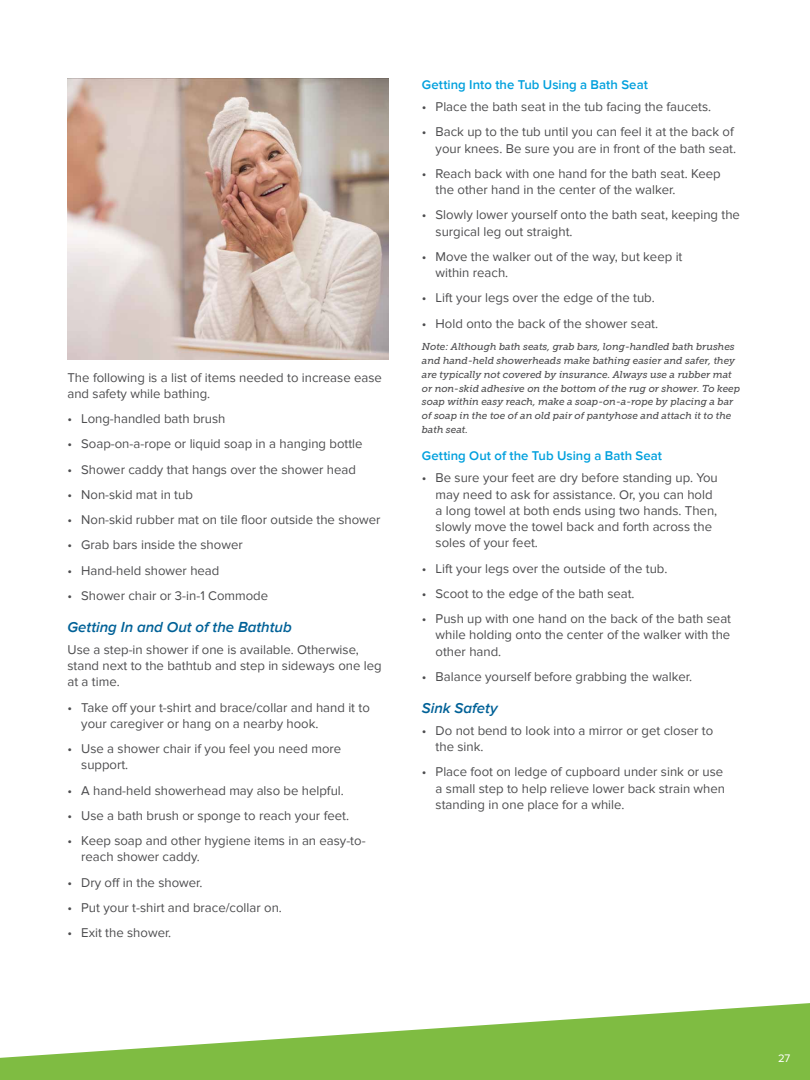
<style>
.page{position:relative;width:810px;height:1080px;background:#fff}
.page>*{position:absolute;margin:0;border:0;box-sizing:border-box;transform-origin:0 0}
.t1{font:italic 600 15px "Proxima Nova";color:#006197}
.t2{font:13.12px/16.2px "Proxima Nova";color:#4d4d4f}
.t3{font:600 13.12px "Proxima Nova";letter-spacing:.005em;color:#00a0dd}
.t4{font:11.25px "Proxima Nova";color:#fff}
.t5{font:italic 10px/13.8px "Museo Slab 500";color:#4d4d4f}
</style>
<div class="page">
<svg style="left:0;top:1003px;width:810px;height:77px;fill:#7fbc42"></svg>
<img style="left:68px;top:79px;width:320px;height:281px">
<p class="t2" style="left:68px;top:369px;width:316px">The following is a list of items needed to increase ease and safety while bathing.</p>
<p class="t2" style="left:68px;top:411px;width:160px">• Long-handled bath brush</p>
<p class="t2" style="left:68px;top:436px;width:297px">• Soap-on-a-rope or liquid soap in a hanging bottle</p>
<p class="t2" style="left:68px;top:461px;width:290px">• Shower caddy that hangs over the shower head</p>
<p class="t2" style="left:68px;top:487px;width:127px">• Non-skid mat in tub</p>
<p class="t2" style="left:68px;top:512px;width:315px">• Non-skid rubber mat on tile floor outside the shower</p>
<p class="t2" style="left:68px;top:537px;width:177px">• Grab bars inside the shower</p>
<p class="t2" style="left:68px;top:562px;width:153px">• Hand-held shower head</p>
<p class="t2" style="left:68px;top:588px;width:202px">• Shower chair or 3-in-1 Commode</p>
<p class="t1" style="left:68px;top:619px;width:226px">Getting In and Out of the Bathtub</p>
<p class="t2" style="left:68px;top:642px;width:316px">Use a step-in shower if one is available. Otherwise, stand next to the bathtub and step in sideways one leg at a time.</p>
<p class="t2" style="left:81px;top:699px;width:290px;text-indent:-14px">• Take off your t-shirt and brace/collar and hand it to your caregiver or hang on a nearby hook.</p>
<p class="t2" style="left:81px;top:741px;width:262px;text-indent:-14px">• Use a shower chair if you feel you need more support.</p>
<p class="t2" style="left:68px;top:782px;width:278px">• A hand-held showerhead may also be helpful.</p>
<p class="t2" style="left:68px;top:808px;width:283px">• Use a bath brush or sponge to reach your feet.</p>
<p class="t2" style="left:81px;top:833px;width:286px;text-indent:-14px">• Keep soap and other hygiene items in an easy-to&shy;reach shower caddy.</p>
<p class="t2" style="left:68px;top:874px;width:137px">• Dry off in the shower.</p>
<p class="t2" style="left:68px;top:900px;width:216px">• Put your t-shirt and brace/collar on.</p>
<p class="t2" style="left:68px;top:925px;width:105px">• Exit the shower.</p>
<p class="t3" style="left:422px;top:77px;width:228px">Getting Into the Tub Using a Bath Seat</p>
<p class="t2" style="left:422px;top:99px;width:291px">• Place the bath seat in the tub facing the faucets.</p>
<p class="t2" style="left:422px;top:124px;width:316px;text-align:right">• Back up to the tub until you can feel it at the back of your knees. Be sure you are in front of the bath seat.</p>
<p class="t2" style="left:436px;top:166px;width:287px;text-indent:-14px">• Reach back with one hand for the bath seat. Keep the other hand in the center of the walker.</p>
<p class="t2" style="left:436px;top:207px;width:306px;text-indent:-14px">• Slowly lower yourself onto the bath seat, keeping the surgical leg out straight.</p>
<p class="t2" style="left:436px;top:249px;width:248px;text-indent:-14px">• Move the walker out of the way, but keep it within reach.</p>
<p class="t2" style="left:422px;top:290px;width:234px">• Lift your legs over the edge of the tub.</p>
<p class="t2" style="left:422px;top:315px;width:238px">• Hold onto the back of the shower seat.</p>
<p class="t5" style="left:422px;top:340px;width:320px">Note: Although bath seats, grab bars, long-handled bath brushes and hand-held showerheads make bathing easier and safer, they are typically not covered by insurance. Always use a rubber mat or non-skid adhesive on the bottom of the rug or shower. To keep soap within easy reach, make a soap-on-a-rope by placing a bar of soap in the toe of an old pair of pantyhose and attach it to the bath seat.</p>
<p class="t3" style="left:422px;top:448px;width:242px">Getting Out of the Tub Using a Bath Seat</p>
<p class="t2" style="left:436px;top:470px;width:284px;text-indent:-14px">• Be sure your feet are dry before standing up. You may need to ask for assistance. Or, you can hold a long towel at both ends using two hands. Then, slowly move the towel back and forth across the soles of your feet.</p>
<p class="t2" style="left:422px;top:560px;width:247px">• Lift your legs over the outside of the tub.</p>
<p class="t2" style="left:422px;top:585px;width:214px">• Scoot to the edge of the bath seat.</p>
<p class="t2" style="left:436px;top:611px;width:297px;text-align:justify;text-indent:-14px">• Push up with one hand on the back of the bath seat while holding onto the center of the walker with the other hand.</p>
<p class="t2" style="left:422px;top:668px;width:272px">• Balance yourself before grabbing the walker.</p>
<p class="t1" style="left:422px;top:699px;width:77px">Sink Safety</p>
<p class="t2" style="left:436px;top:722px;width:279px;text-indent:-14px">• Do not bend to look into a mirror or get closer to the sink.</p>
<p class="t2" style="left:436px;top:764px;width:291px;text-indent:-14px">• Place foot on ledge of cupboard under sink or use a small step to help relieve lower back strain when standing in one place for a while.</p>
<p class="t4" style="left:778px;top:1052px;width:14px">27</p>
</div>
